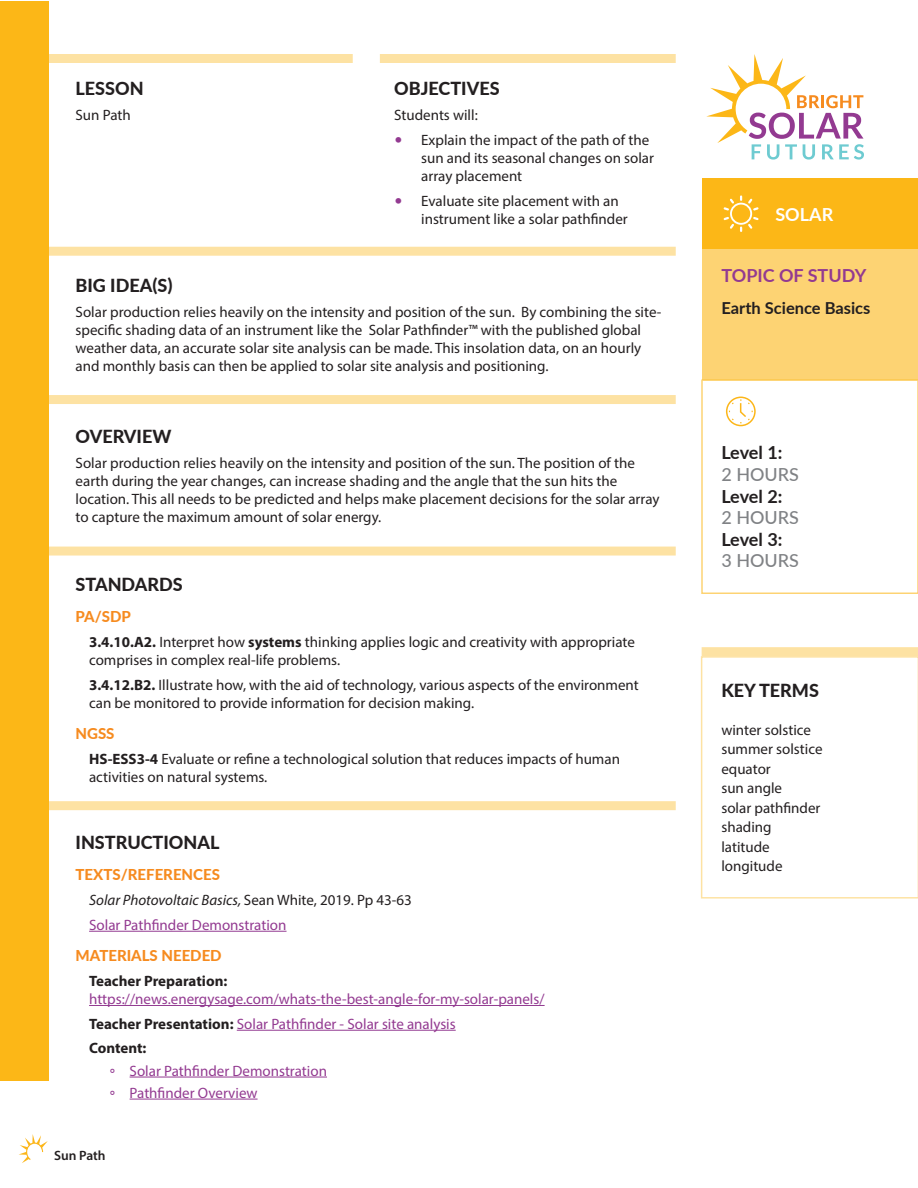
<style>
.page{position:relative;width:918px;height:1188px;background:#fff}
.page>*{position:absolute;margin:0;border:0;box-sizing:border-box;transform-origin:0 0}
.Body{font:800 18px "Lato";color:#231f20}
.t1{font:700 18px "Lato";letter-spacing:-.015em;color:#231f20}
.t2{font:500 18px "Lato";color:#808285}
.t3{font:700 18px "Lato";color:#933a91}
.t4{font:700 18px "Lato";color:#fff}
.t5{font:700 16.5px "Lato";color:#231f20}
.Body-2{font:15px/18px "Myriad Pro";color:#231f20}
.Indent{font:15px/18px "Myriad Pro";color:#231f20}
.Indent-2{font:15px/18px "Myriad Pro";color:#933a91}
.Indent-3{font:italic 15px "Myriad Pro";color:#231f20}
.Subheading{font:800 15px "Lato";color:#f68b1f}
.Indent-4{font:700 15px "Myriad Pro";letter-spacing:-.005em;color:#231f20}
.Body-3{font:600 13.5px "Myriad Pro";color:#231f20}
.s1{font-family:"Lato";color:#933a91}
.s2{font-weight:700}
.s3{font-style:normal}
.s4{font-weight:700;color:#231f20}
.s5{font-family:"Lato"}
</style>
<div class="page">
<div style="left:0;top:1px;width:49px;height:1080px;background:#fcb717"></div>
<div style="left:702px;top:179px;width:216px;height:70px;background:#fcb717"></div>
<svg style="left:706px;top:54px;width:158px;height:106px"></svg>
<svg style="left:723px;top:195px;width:36px;height:37px"></svg>
<div style="left:730px;top:203px;width:22px;height:22px;border:2px solid #fff;border-radius:50%"></div>
<div style="left:702px;top:249px;width:216px;height:131px;background:#fdd373"></div>
<svg style="left:725px;top:396px;width:31px;height:31px"></svg>
<svg style="left:19px;top:1134px;width:29px;height:29px"></svg>
<div style="left:49px;top:54px;width:304px;height:9px;background:#fde2a3"></div>
<div style="left:380px;top:54px;width:296px;height:9px;background:#fde2a3"></div>
<svg style="left:49px;top:247px;width:627px;height:9px;background:#fde2a5"></svg>
<div style="left:49px;top:395px;width:627px;height:9px;background:#fde2a3"></div>
<svg style="left:49px;top:547px;width:627px;height:9px;background:#fde3a7"></svg>
<svg style="left:49px;top:801px;width:627px;height:9px;background:#fde2a4"></svg>
<div style="left:702px;top:647px;width:216px;height:9px;background:#fde2a3"></div>
<svg style="left:701px;top:656px;width:217px;height:243px"></svg>
<hr style="left:89px;top:931px;width:198px;height:1px;background:#933a91">
<hr style="left:89px;top:1005px;width:456px;height:1px;background:#933a91">
<hr style="left:237px;top:1030px;width:219px;height:1px;background:#933a91">
<hr style="left:130px;top:1077px;width:197px;height:1px;background:#933a91">
<hr style="left:130px;top:1099px;width:128px;height:1px;background:#933a91">
<p class="Body" style="left:76px;top:76px;width:70px">LESSON</p>
<p class="Body-2" style="left:76px;top:106px;width:57px">Sun Path</p>
<p class="Body" style="left:394px;top:76px;width:107px">OBJECTIVES</p>
<p class="Body-2" style="left:394px;top:106px;width:85px">Students will:</p>
<p class="Body-2" style="left:421px;top:131px;width:234px;text-indent:-27px"><span class="s1">ҋ</span> Explain the impact of the path of the sun and its seasonal changes on solar array placement</p>
<p class="Body-2" style="left:421px;top:191px;width:208px;text-indent:-27px"><span class="s1">ҋ</span> Evaluate site placement with an instrument like a solar pathfinder</p>
<p class="Body" style="left:76px;top:272px;width:99px">BIG IDEA(S)</p>
<p class="Body-2" style="left:76px;top:302px;width:587px">Solar production relies heavily on the intensity and position of the sun. By combining the site&shy;specific shading data of an instrument like the Solar Pathfinder™ with the published global weather data, an accurate solar site analysis can be made. This insolation data, on an hourly and monthly basis can then be applied to solar site analysis and positioning.</p>
<p class="Body" style="left:76px;top:424px;width:97px">OVERVIEW</p>
<p class="Body-2" style="left:76px;top:454px;width:585px">Solar production relies heavily on the intensity and position of the sun. The position of the earth during the year changes, can increase shading and the angle that the sun hits the location. This all needs to be predicted and helps make placement decisions for the solar array to capture the maximum amount of solar energy.</p>
<p class="Body" style="left:76px;top:571px;width:109px">STANDARDS</p>
<p class="Subheading" style="left:76px;top:606px;width:57px">PA/SDP</p>
<p class="Indent" style="left:89px;top:633px;width:547px"><span class="s2">3.4.10.A2.</span> Interpret how <span class="s2">systems</span> thinking applies logic and creativity with appropriate comprises in complex real-life problems.</p>
<p class="Indent" style="left:89px;top:676px;width:551px"><span class="s2">3.4.12.B2.</span> Illustrate how, with the aid of technology, various aspects of the environment can be monitored to provide information for decision making.</p>
<p class="Subheading" style="left:76px;top:723px;width:40px">NGSS</p>
<p class="Indent" style="left:89px;top:750px;width:532px"><span class="s2">HS-ESS3-4</span> Evaluate or refine a technological solution that reduces impacts of human activities on natural systems.</p>
<p class="Body" style="left:76px;top:829px;width:145px">INSTRUCTIONAL</p>
<p class="Subheading" style="left:76px;top:864px;width:146px">TEXTS/REFERENCES</p>
<p class="Indent-3" style="left:89px;top:891px;width:324px">Solar Photovoltaic Basics, <span class="s3">Sean White, 2019. Pp 43-63</span></p>
<p class="Indent-2" style="left:89px;top:915px;width:199px">Solar Pathfinder Demonstration</p>
<p class="Subheading" style="left:76px;top:945px;width:148px">MATERIALS NEEDED</p>
<p class="Indent-2" style="left:89px;top:972px;width:457px"><span class="s4">Teacher Preparation: </span>https://news.energysage.com/whats-the-best-angle-for-my-solar-panels/</p>
<p class="Indent-2" style="left:89px;top:1014px;width:368px"><span class="s4">Teacher Presentation:</span> Solar Pathfinder - Solar site analysis</p>
<p class="Indent-4" style="left:89px;top:1039px;width:59px">Content:</p>
<p class="Indent-2" style="left:109px;top:1061px;width:219px"><span class="s5">◦</span> Solar Pathfinder Demonstration</p>
<p class="Indent-2" style="left:109px;top:1083px;width:150px"><span class="s5">◦</span> Pathfinder Overview</p>
<p class="Body-3" style="left:54px;top:1147px;width:53px">Sun Path</p>
<p class="t4" style="left:775px;top:201px;width:59px">SOLAR</p>
<p class="t3" style="left:721px;top:263px;width:146px">TOPIC OF STUDY</p>
<p class="t5" style="left:721px;top:295px;width:151px">Earth Science Basics</p>
<p class="t1" style="left:721px;top:440px;width:62px">Level 1:</p>
<p class="t2" style="left:721px;top:461px;width:79px">2 HOURS</p>
<p class="t1" style="left:721px;top:483px;width:62px">Level 2:</p>
<p class="t2" style="left:721px;top:505px;width:79px">2 HOURS</p>
<p class="t1" style="left:721px;top:526px;width:62px">Level 3:</p>
<p class="t2" style="left:721px;top:548px;width:79px">3 HOURS</p>
<p class="Body" style="left:721px;top:677px;width:99px">KEY TERMS</p>
<p class="Body-2" style="left:721px;top:720px;width:91px">winter solstice</p>
<p class="Body-2" style="left:721px;top:740px;width:103px">summer solstice</p>
<p class="Body-2" style="left:721px;top:759px;width:51px">equator</p>
<p class="Body-2" style="left:721px;top:779px;width:62px">sun angle</p>
<p class="Body-2" style="left:721px;top:798px;width:101px">solar pathfinder</p>
<p class="Body-2" style="left:721px;top:818px;width:52px">shading</p>
<p class="Body-2" style="left:721px;top:837px;width:50px">latitude</p>
<p class="Body-2" style="left:721px;top:857px;width:63px">longitude</p>
</div>
